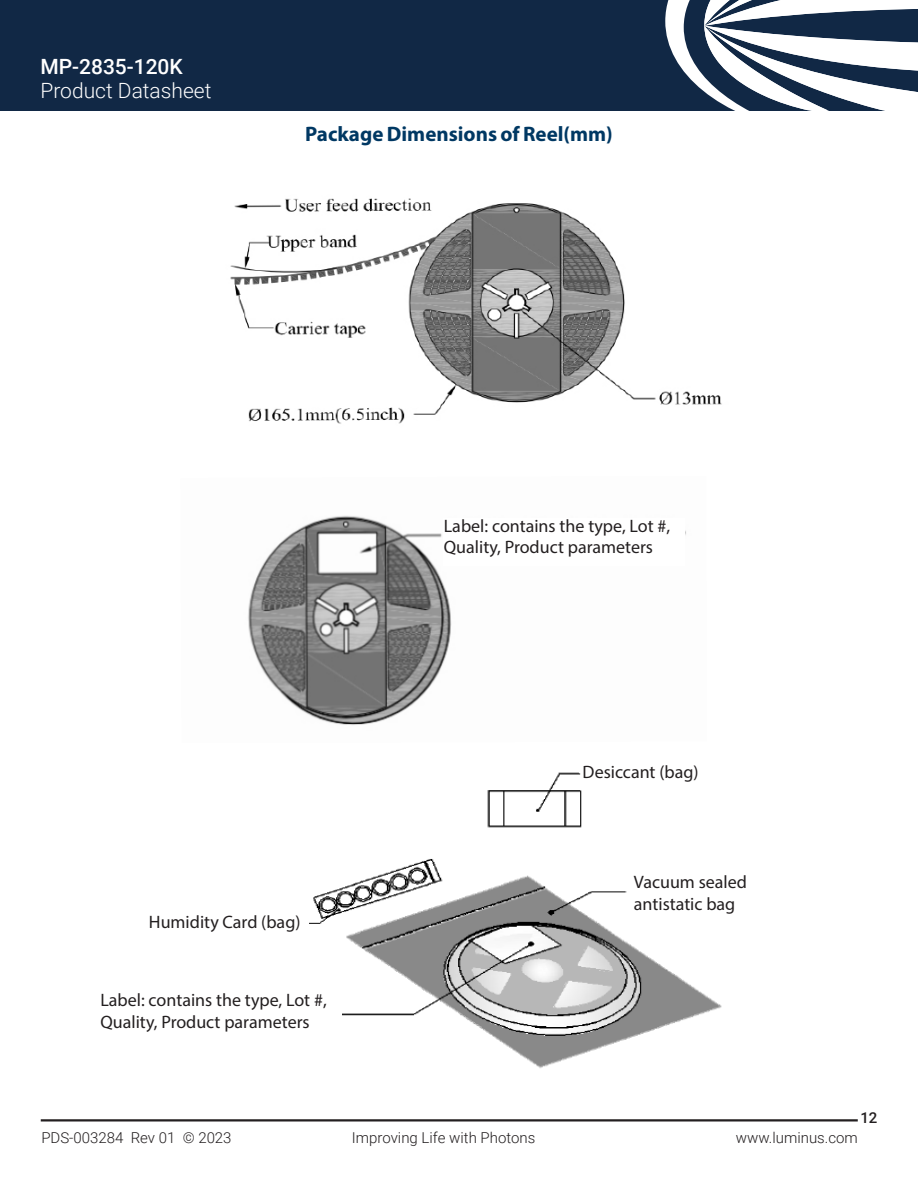
<style>
.page{position:relative;width:918px;height:1188px;background:#fff}
.page>*{position:absolute;margin:0;border:0;box-sizing:border-box;transform-origin:0 0}
.t1{font:700 21px "Myriad Pro";color:#003863}
.t2{font:300 21px "Roboto";color:#fff}
.t3{font:500 21px "Roboto";color:#fff}
.t4{font:18px/21.6px "Myriad Pro";color:#231f20}
.DS_Bottom_Folio{font:300 15px "Roboto";color:#231f20}
.DS_Folio_Pg{font:500 15px "Roboto";color:#231f20}
</style>
<div class="page">
<div style="left:0;top:0;width:918px;height:110px;background:#112845"></div>
<svg style="left:665px;top:0;width:253px;height:110px"></svg>
<hr style="left:41px;top:1119px;width:817px;height:3px;background:#231f20">
<img style="left:230px;top:198px;width:492px;height:226px">
<img style="left:248px;top:515px;width:438px;height:210px">
<img style="left:309px;top:772px;width:413px;height:296px">
<div style="left:634px;top:875px;width:137px;height:58px;background:#fff"></div>
<div style="left:583px;top:765px;width:137px;height:26px;background:#fff"></div>
<div style="left:444px;top:518px;width:241px;height:48px;background:#fff"></div>
<div style="left:100px;top:992px;width:242px;height:48px;background:#fff"></div>
<p class="t3" style="left:40px;top:52px;width:144px">MP-2835-120K</p>
<p class="t2" style="left:40px;top:76px;width:173px">Product Datasheet</p>
<p class="t1" style="left:305px;top:120px;width:309px">Package Dimensions of Reel(mm)</p>
<p class="t4" style="left:444px;top:515px;width:228px">Label: contains the type, Lot #,<br>Quality, Product parameters</p>
<p class="t4" style="left:583px;top:761px;width:118px">Desiccant (bag)</p>
<p class="t4" style="left:149px;top:910px;width:153px">Humidity Card (bag)</p>
<p class="t4" style="left:100px;top:989px;width:228px">Label: contains the type, Lot #,<br>Quality, Product parameters</p>
<p class="t4" style="left:634px;top:871px;width:115px">Vacuum sealed</p>
<p class="t4" style="left:634px;top:893px;width:103px">antistatic bag</p>
<p class="DS_Folio_Pg" style="left:860px;top:1107px;width:19px">12</p>
<p class="DS_Bottom_Folio" style="left:41px;top:1127px;width:192px">PDS-003284 Rev 01 © 2023</p>
<p class="DS_Bottom_Folio" style="left:352px;top:1127px;width:185px">Improving Life with Photons</p>
<p class="DS_Bottom_Folio" style="left:736px;top:1127px;width:124px">www. luminus.com</p>
</div>
